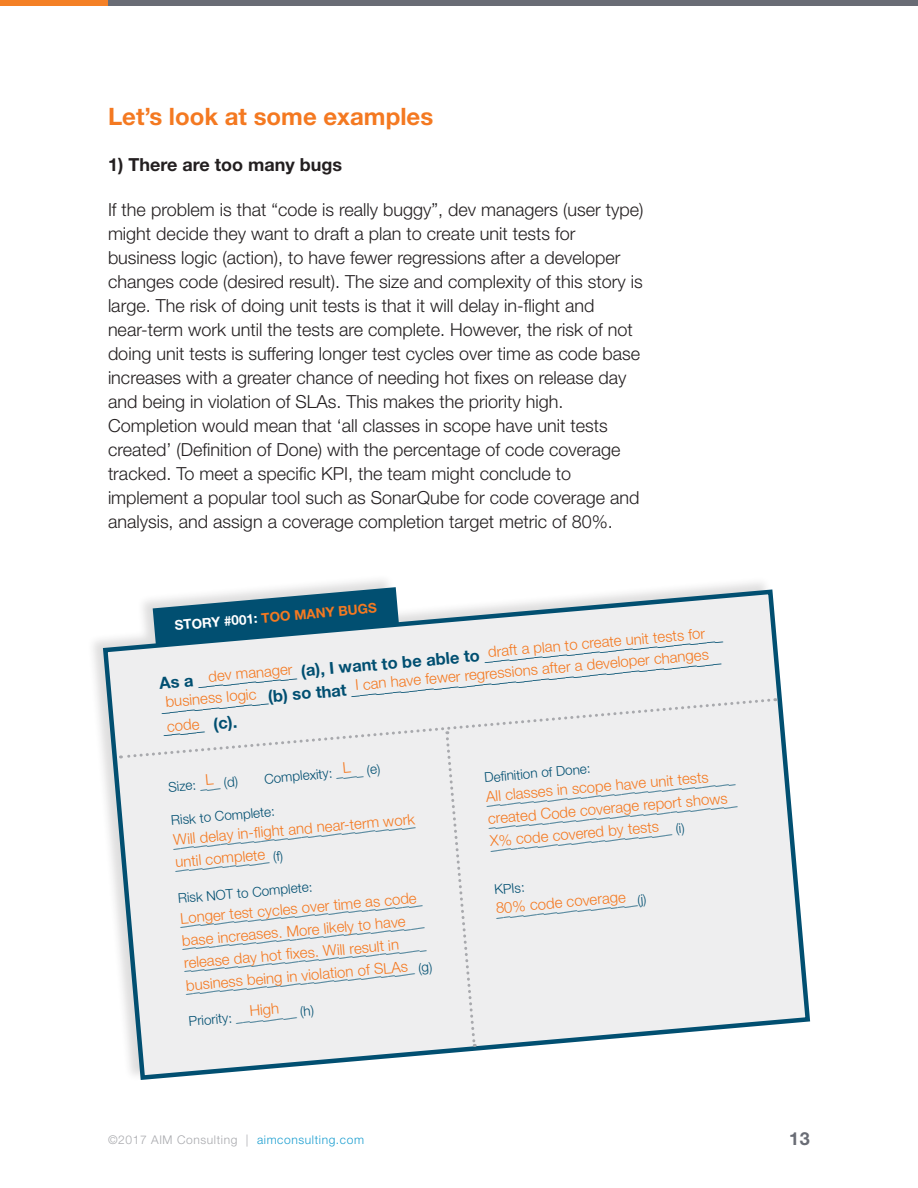
<style>
.page{position:relative;width:918px;height:1188px;background:#fff}
.page>*{position:absolute;margin:0;border:0;box-sizing:border-box;transform-origin:0 0}
.Body{font:700 24px "Helvetica Neue LT Std";color:#f47921}
.Body-2{font:300 18px/24px "Helvetica Neue LT Std";color:#231f20}
.Body-3{font:700 18px "Helvetica Neue LT Std";color:#231f20}
.t1{font:700 18px "Helvetica Neue LT Std";color:#696c75}
.Body-4{font:700 16.5px/22.5px "Helvetica Neue LT Std";color:#014f71}
.Body-5{font:300 15px/22.5px "Helvetica Neue LT Std";color:#f47921}
.Body-6{font:300 13.5px/22.5px "Helvetica Neue LT Std";color:#014f71}
.Body-7{font:700 13.5px "Helvetica Neue LT Std";color:#f47921}
.t2{font:300 12px "Helvetica Neue LT Std";letter-spacing:.05em;color:#a8a9ad}
.s1{color:#fff}
.s2{color:#1b9ed0}
</style>
<div class="page">
<div style="left:0;top:0;width:108px;height:5px;background:#f48026"></div>
<div style="left:108px;top:0;width:810px;height:5px;background:#696c75"></div>
<svg style="left:100px;top:587px;width:711px;height:493px"></svg>
<svg style="left:153px;top:587px;width:246px;height:58px"></svg>
<div style="left:120px;top:697px;width:656px;height:350px;background:#eeeeef"></div>
<p class="Body" style="left:108px;top:102px;width:327px">Let’s look at some examples</p>
<p class="Body-3" style="left:108px;top:153px;width:236px">1) There are too many bugs</p>
<p class="Body-2" style="left:108px;top:198px;width:537px">If the problem is that “code is really buggy”, dev managers (user type) might decide they want to draft a plan to create unit tests for business logic (action), to have fewer regressions after a developer changes code (desired result). The size and complexity of this story is large. The risk of doing unit tests is that it will delay in-flight and near-term work until the tests are complete. However, the risk of not doing unit tests is suffering longer test cycles over time as code base increases with a greater chance of needing hot fixes on release day and being in violation of SLAs. This makes the priority high.<br>Completion would mean that ‘all classes in scope have unit tests created’ (Definition of Done) with the percentage of code coverage tracked. To meet a specific KPI, the team might conclude to implement a popular tool such as SonarQube for code coverage and analysis, and assign a coverage completion target metric of 80%.</p>
<p class="Body-7" style="left:174px;top:617px;width:204px;rotate:-5deg"><span class="s1">STORY #001:</span> TOO MANY BUGS</p>
<p class="Body-5" style="left:487px;top:640px;width:219px;rotate:-5deg">draft a plan to create unit tests for</p>
<p class="Body-4" style="left:158px;top:672px;width:567px;rotate:-5deg">As a ____________ (a), I want to be able to _____________________________ _____________(b) so that _____________________________________________ _____ (c).</p>
<p class="Body-5" style="left:354px;top:674px;width:356px;rotate:-5deg">I can have fewer regressions after a developer changes</p>
<p class="Body-5" style="left:207px;top:665px;width:86px;rotate:-5deg">dev manager</p>
<p class="Body-5" style="left:165px;top:690px;width:93px;rotate:-5deg">business logic</p>
<p class="Body-5" style="left:166px;top:715px;width:34px;rotate:-5deg">code</p>
<p class="Body-6" style="left:263px;top:767px;width:118px;rotate:-5deg">Complexity: ____ (e)</p>
<p class="Body-6" style="left:170px;top:809px;width:245px;rotate:-5deg">Risk to Complete: ____________________________________ ______________ (f)</p>
<p class="Body-6" style="left:177px;top:887px;width:249px;rotate:-5deg">Risk NOT to Complete: ____________________________________ ____________________________________ ____________________________________ __________________________________ (g)</p>
<p class="Body-6" style="left:188px;top:1010px;width:127px;rotate:-5deg">Priority: _________ (h)</p>
<p class="Body-6" style="left:167px;top:776px;width:72px;rotate:-5deg">Size: ___ (d)</p>
<p class="Body-5" style="left:172px;top:828px;width:244px;rotate:-5deg">Will delay in-fl ight and near-term work until complete</p>
<p class="Body-5" style="left:179px;top:907px;width:239px;rotate:-5deg">Longer test cycles over time as code base increases. More likely to have release day hot fi xes. Will result in business being in violation of SLAs</p>
<p class="Body-5" style="left:249px;top:999px;width:31px;rotate:-5deg">High</p>
<p class="Body-6" style="left:483px;top:766px;width:251px;rotate:-5deg">Defi nition of Done: _____________________________________ _____________________________________ ___________________________ (i)</p>
<p class="Body-6" style="left:493px;top:878px;width:152px;rotate:-5deg">KPIs: _____________________(j)</p>
<p class="Body-5" style="left:485px;top:785px;width:242px;rotate:-5deg">All classes in scope have unit tests created Code coverage report shows<br>X% code covered by tests</p>
<p class="Body-5" style="left:495px;top:896px;width:132px;rotate:-5deg">80% code coverage</p>
<p class="t2" style="left:108px;top:1132px;width:258px">©2017 AIM Consulting | <span class="s2">aimconsulting.com</span></p>
<p class="t1" style="left:789px;top:1127px;width:22px">13</p>
</div>
